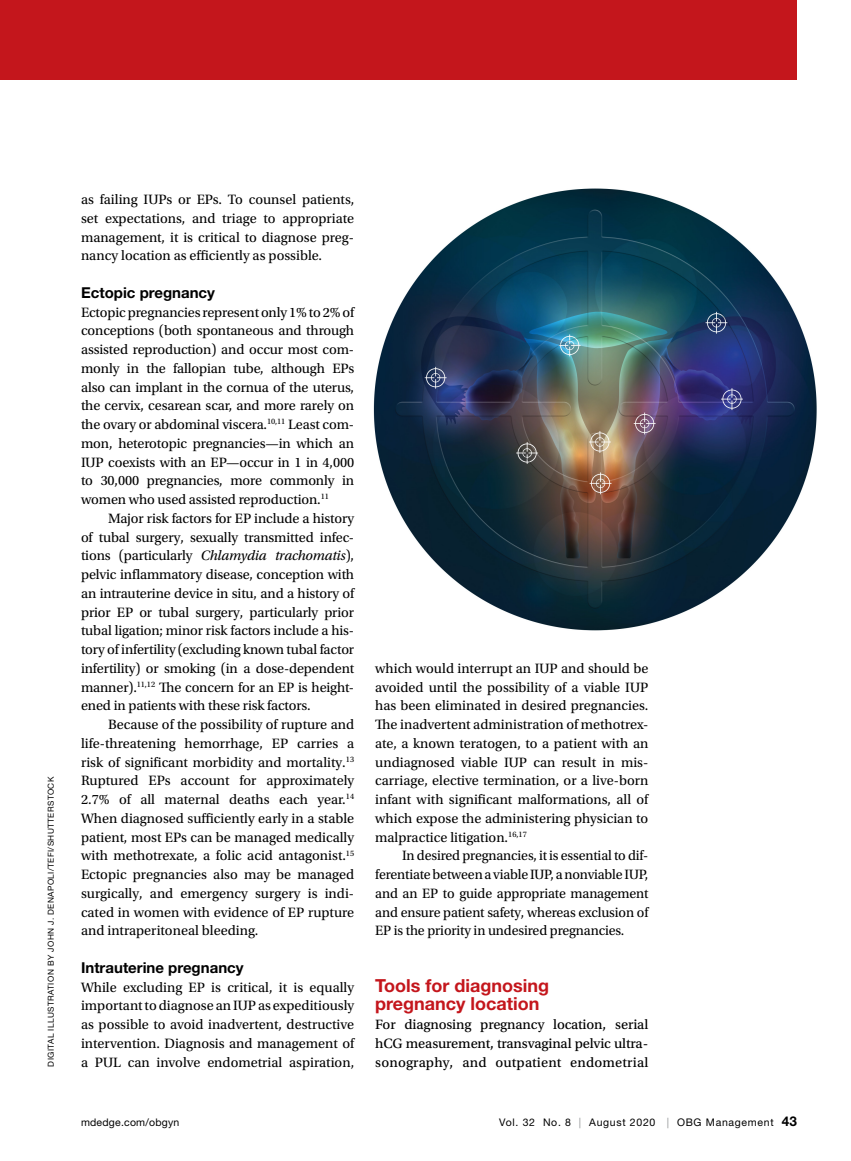
<style>
.page{position:relative;width:851px;height:1161px;background:#fff}
.page>*{position:absolute;margin:0;border:0;box-sizing:border-box;transform-origin:0 0}
.t1{font:700 18px/18.8px "Helvetica Neue LT Std";color:#c4161c}
.t2{font:700 15px "Helvetica Neue LT Std";color:#000}
.t3{font:14.25px/18.8px "Utopia Std";letter-spacing:-.005em;color:#000;text-align:justify}
.t4{font:14.25px/18.8px "Utopia Std Capt";letter-spacing:-.01em;color:#000}
.t5{font:14.25px "Utopia Std Capt";letter-spacing:.01em;color:#000}
.t6{font:10.5px "Helvetica Neue LT Std";letter-spacing:.065em;color:#000}
.t7{font:10.5px "Helvetica Neue LT Std";letter-spacing:.02em;color:#000}
.t8{font:8.25px "Helvetica Neue LT Std";letter-spacing:.05em;color:#000}
.s1{font-style:italic}
.s2{color:#939598}
.s3{font-weight:700;font-size:13.5px}
</style>
<div class="page">
<div style="left:0;top:0;width:796px;height:80px;background:#c4161c"></div>
<img style="left:373px;top:188px;width:444px;height:443px">
<p class="t8" style="left:46px;top:1066px;width:291px;rotate:-90deg">DIGITAL ILLUSTRATION BY JOHN J. DENAPOLI/TEFI/SHUTTERSTOCK</p>
<p class="t3" style="left:81px;top:190px;width:275px">as failing IUPs or EPs. To counsel patients, set expectations, and triage to appropriate management, it is critical to diagnose preg&shy;nancy location as efficiently as possible.</p>
<p class="t2" style="left:81px;top:283px;width:135px">Ectopic pregnancy</p>
<p class="t3" style="left:81px;top:303px;width:275px">Ectopic pregnancies represent only 1% to 2% of conceptions (both spontaneous and through assisted reproduction) and occur most com&shy;monly in the fallopian tube, although EPs also can implant in the cornua of the uterus, the cervix, cesarean scar, and more rarely on the ovary or abdominal viscera.<sup>10,11</sup> Least com&shy;mon, heterotopic pregnancies—in which an IUP coexists with an EP—occur in 1 in 4,000 to 30,000 pregnancies, more commonly in women who used assisted reproduction.<sup>11</sup></p>
<p class="t3" style="left:81px;top:509px;width:275px;text-indent:27px">Major risk factors for EP include a history of tubal surgery, sexually transmitted infec&shy;tions (particularly <span class="s1">Chlamydia trachomatis</span>), pelvic inflammatory disease, conception with an intrauterine device in situ, and a history of prior EP or tubal surgery, particularly prior tubal ligation; minor risk factors include a his&shy;tory of infertility (excluding known tubal factor infertility) or smoking (in a dose-dependent manner).<sup>11,12</sup> The concern for an EP is height&shy;ened in patients with these risk factors.</p>
<p class="t3" style="left:81px;top:715px;width:275px;text-indent:27px">Because of the possibility of rupture and life-threatening hemorrhage, EP carries a risk of significant morbidity and mortality.<sup>13<br></sup>Ruptured EPs account for approximately 2.7% of all maternal deaths each year.<sup>14<br></sup>When diagnosed sufficiently early in a stable patient, most EPs can be managed medically with methotrexate, a folic acid antagonist.<sup>15<br></sup>Ectopic pregnancies also may be managed surgically, and emergency surgery is indi&shy;cated in women with evidence of EP rupture and intraperitoneal bleeding.</p>
<p class="t2" style="left:81px;top:958px;width:164px">Intrauterine pregnancy</p>
<p class="t3" style="left:81px;top:978px;width:275px">While excluding EP is critical, it is equally important to diagnose an IUP as expeditiously as possible to avoid inadvertent, destructive intervention. Diagnosis and management of a PUL can involve endometrial aspiration,</p>
<p class="t3" style="left:375px;top:659px;width:275px">which would interrupt an IUP and should be avoided until the possibility of a viable IUP has been eliminated in desired pregnancies.<br>The inadvertent administration of methotrex&shy;ate, a known teratogen, to a patient with an undiagnosed viable IUP can result in mis&shy;carriage, elective termination, or a live-born infant with significant malformations, all of which expose the administering physician to malpractice litigation.<sup>16,17</sup></p>
<p class="t3" style="left:375px;top:847px;width:275px;text-indent:27px">In desired pregnancies, it is essential to dif&shy;ferentiate between a viable IUP, a nonviable IUP, and an EP to guide appropriate management and ensure patient safety, whereas exclusion of EP is the priority in undesired pregnancies.</p>
<p class="t1" style="left:375px;top:975px;width:175px">Tools for diagnosing pregnancy location</p>
<p class="t4" style="left:375px;top:1015px;width:274px">For diagnosing pregnancy location, serial hCG measurement, transvaginal pelvic ultra-</p>
<p class="t5" style="left:375px;top:1054px;width:275px">sonography, and outpatient endometrial</p>
<p class="t7" style="left:81px;top:1116px;width:100px">mdedge.com/obgyn</p>
<p class="t6" style="left:499px;top:1116px;width:299px">Vol. 32 No. 8 <span class="s2">|</span> August 2020 <span class="s2">|</span> OBG Management <span class="s3">43</span></p>
</div>
